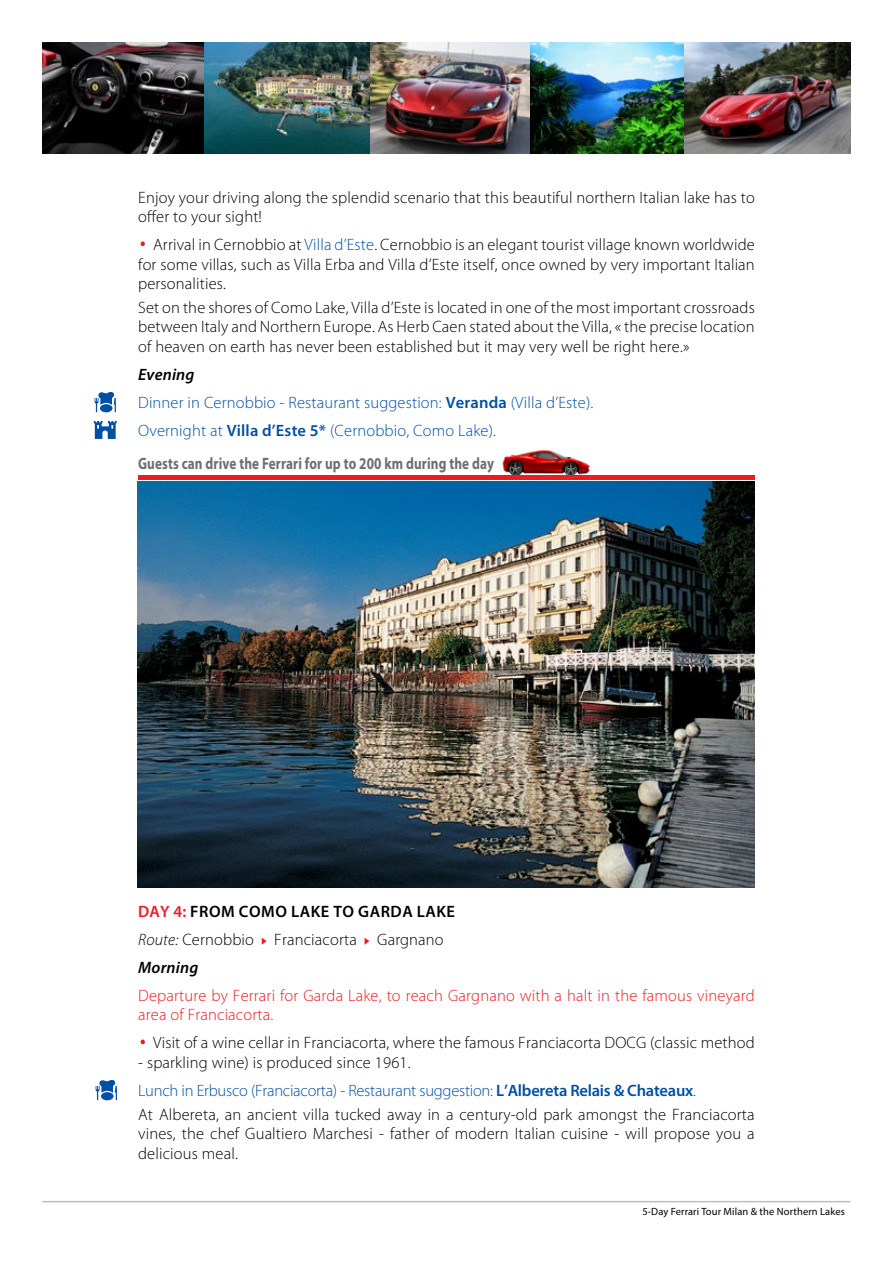
<style>
.page{position:relative;width:893px;height:1263px;background:#fff}
.page>*{position:absolute;margin:0;border:0;box-sizing:border-box;transform-origin:0 0}
.t1{font:300 52.5px "Myriad Pro";color:#ed1b23}
.t2{font:300 16.5px/19.5px "Myriad Pro";letter-spacing:.01em;color:#000;text-align:justify}
.t3{font:300 16.5px/28px "Myriad Pro";letter-spacing:.01em;color:#004fa3}
.t4{font:300 16.5px/28px "Myriad Pro";letter-spacing:-.015em;color:#004fa3}
.t5{font:300 16.5px/19.5px "Myriad Pro";letter-spacing:.01em;color:#ed1b23}
.t6{font:700 16.5px "Myriad Pro";letter-spacing:.01em;color:#6d6e71;scale:.8 1}
.t7{font:10.5px "Myriad Pro";letter-spacing:.01em;color:#000}
.s1{color:#004fa3}
.s2{font-weight:600;font-style:italic;color:#000}
.s3{font-weight:600}
.s4{font-weight:600;color:#ed1b23}
.s5{font-style:italic}
.s6{font-weight:600;font-style:italic}
.s7{color:#000}
</style>
<div class="page">
<hr style="left:43px;top:1201px;width:807px;height:1px;background:#bcbec0">
<svg style="left:262px;top:938px;width:5px;height:7px"></svg>
<svg style="left:365px;top:938px;width:4px;height:7px"></svg>
<img style="left:138px;top:482px;width:617px;height:406px">
<svg style="left:96px;top:1080px;width:21px;height:20px"></svg>
<img style="left:502px;top:449px;width:88px;height:26px">
<hr style="left:138px;top:475px;width:617px;height:4px;background:#ed1b23">
<svg style="left:94px;top:421px;width:23px;height:18px"></svg>
<svg style="left:95px;top:392px;width:21px;height:20px"></svg>
<img style="left:529px;top:43px;width:156px;height:110px">
<img style="left:43px;top:43px;width:161px;height:110px">
<img style="left:370px;top:43px;width:159px;height:110px">
<img style="left:204px;top:43px;width:166px;height:110px">
<img style="left:685px;top:43px;width:165px;height:110px">
<p class="t2" style="left:138px;top:188px;width:618px">Enjoy your driving along the splendid scenario that this beautiful northern Italian lake has to offer to your sight!</p>
<h1 class="t1" style="left:138px;top:211px;width:11px">·</h1>
<p class="t2" style="left:138px;top:235px;width:618px;text-indent:15px">Arrival in Cernobbio at <span class="s1">Villa d’Este</span>. Cernobbio is an elegant tourist village known worldwide for some villas, such as Villa Erba and Villa d’Este itself, once owned by very important Italian personalities.</p>
<p class="t2" style="left:138px;top:298px;width:618px">Set on the shores of Como Lake, Villa d’Este is located in one of the most important crossroads between Italy and Northern Europe. As Herb Caen stated about the Villa, « the precise location of heaven on earth has never been established but it may very well be right here.»</p>
<p class="t3" style="left:138px;top:361px;width:457px"><span class="s2">Evening<br></span>Dinner in Cernobbio - Restaurant suggestion: <span class="s3">Veranda</span> (Villa d’Este).<br>Overnight at <span class="s3">Villa d’Este 5*</span> (Cernobbio, Como Lake).</p>
<p class="t6" style="left:138px;top:454px;width:446px">Guests can drive the Ferrari for up to 200 km during the day</p>
<p class="t2" style="left:138px;top:897px;width:318px;line-height:28px;text-align:left"><span class="s4">DAY 4:</span> <span class="s3">FROM COMO LAKE TO GARDA LAKE<br></span><span class="s5">Route:</span> Cernobbio Franciacorta Gargnano<br><span class="s6">Morning</span></p>
<p class="t5" style="left:138px;top:986px;width:618px">Departure by Ferrari for Garda Lake, to reach Gargnano with a halt in the famous vineyard area of Franciacorta.</p>
<h1 class="t1" style="left:138px;top:1009px;width:11px">·</h1>
<p class="t2" style="left:153px;top:1033px;width:603px">Visit of a wine cellar in Franciacorta, where the famous Franciacorta DOCG (classic method</p>
<p class="t4" style="left:138px;top:1048px;width:559px"><span class="s7">- sparkling wine) is produced since 1961.<br></span>Lunch in Erbusco (Franciacorta) - Restaurant suggestion: <span class="s3">L’Albereta Relais &amp; Chateaux</span>.</p>
<p class="t2" style="left:138px;top:1104px;width:618px">At Albereta, an ancient villa tucked away in a century-old park amongst the Franciacorta vines, the chef Gualtiero Marchesi - father of modern Italian cuisine - will propose you a delicious meal.</p>
<p class="t7" style="left:642px;top:1205px;width:204px">5-Day Ferrari Tour Milan &amp; the Northern Lakes</p>
</div>
